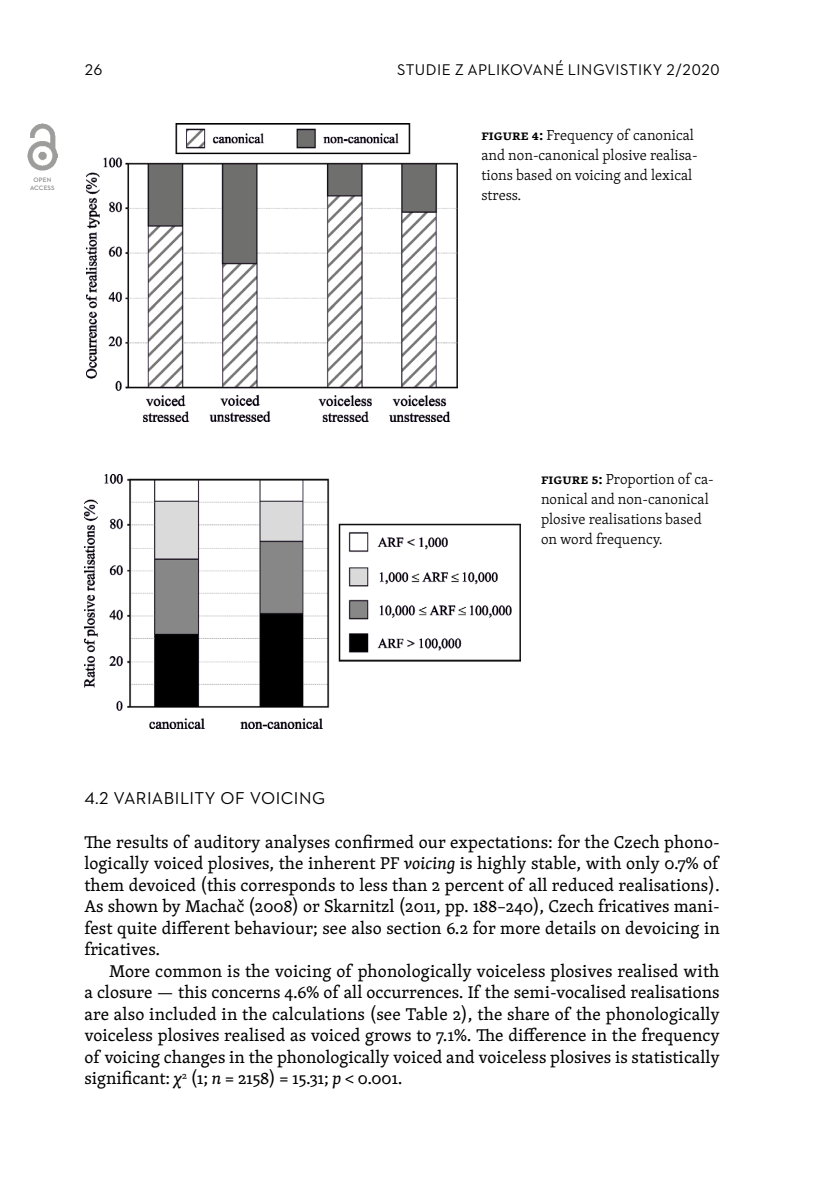
<style>
.page{position:relative;width:814px;height:1191px;background:#fff}
.page>*{position:absolute;margin:0;border:0;box-sizing:border-box;transform-origin:0 0}
.text_zakladni{font:17.5px/21.5px "Skolar PE";letter-spacing:.005em;color:#000;text-align:justify}
.text_zacatek{font:17.5px/21.5px "Skolar PE";color:#000;text-align:justify}
.mezititulek_3{font:17.5px "Neutraface 2 Text";letter-spacing:.025em;color:#000}
.t1{font:15.75px "Neutraface 2 Text";letter-spacing:.025em;color:#000}
.popisek{font:300 14.88px/20.1px "Skolar PE";color:#000}
.t2{font:600 6.48px/8.8px "Neutraface 2 Text";letter-spacing:.01em;color:#878787;text-align:center}
.s1{font-weight:600}
.s2{font-style:italic}
</style>
<div class="page">
<img style="left:85px;top:474px;width:435px;height:254px">
<img style="left:86px;top:123px;width:371px;height:298px">
<img style="left:27px;top:123px;width:31px;height:48px">
<p class="t2" style="left:30px;top:175px;width:26px">OPEN<br>ACCESS</p>
<p class="t1" style="left:84px;top:60px;width:20px">26</p>
<p class="t1" style="left:397px;top:60px;width:324px">STUDIE Z APLIKOVANÉ LINGVISTIKY 2/2020</p>
<p class="popisek" style="left:481px;top:124px;width:218px"><span class="s1">Figure 4:</span> Frequency of canonical and non-canonical plosive realisa&shy;tions based on voicing and lexical stress.</p>
<p class="popisek" style="left:541px;top:468px;width:174px"><span class="s1">Figure 5:</span> Proportion of ca&shy;nonical and non-canonical plosive realisations based on word frequency.</p>
<p class="mezititulek_3" style="left:84px;top:787px;width:242px">4.2 VARIABILITY OF VOICING</p>
<p class="text_zacatek" style="left:84px;top:830px;width:637px">The results of auditory analyses confirmed our expectations: for the Czech phono&shy;logically voiced plosives, the inherent PF <span class="s2">voicing</span> is highly stable, with only 0.7% of them devoiced (this corresponds to less than 2 percent of all reduced realisations).<br>As shown by Machač (2008) or Skarnitzl (2011, pp. 188–240), Czech fricatives mani&shy;fest quite different behaviour; see also section 6.2 for more details on devoicing in fricatives.</p>
<p class="text_zakladni" style="left:84px;top:959px;width:637px;text-indent:25px">More common is the voicing of phonologically voiceless plosives realised with a closure — this concerns 4.6% of all occurrences. If the semi-vocalised realisations are also included in the calculations (see Table 2), the share of the phonologically voiceless plosives realised as voiced grows to 7.1%. The difference in the frequency of voicing changes in the phonologically voiced and voiceless plosives is statistically significant: <span class="s2">χ</span><sup>2</sup> (1; <span class="s2">n</span> = 2158) = 15.31; <span class="s2">p</span> &lt; 0.001.</p>
</div>
